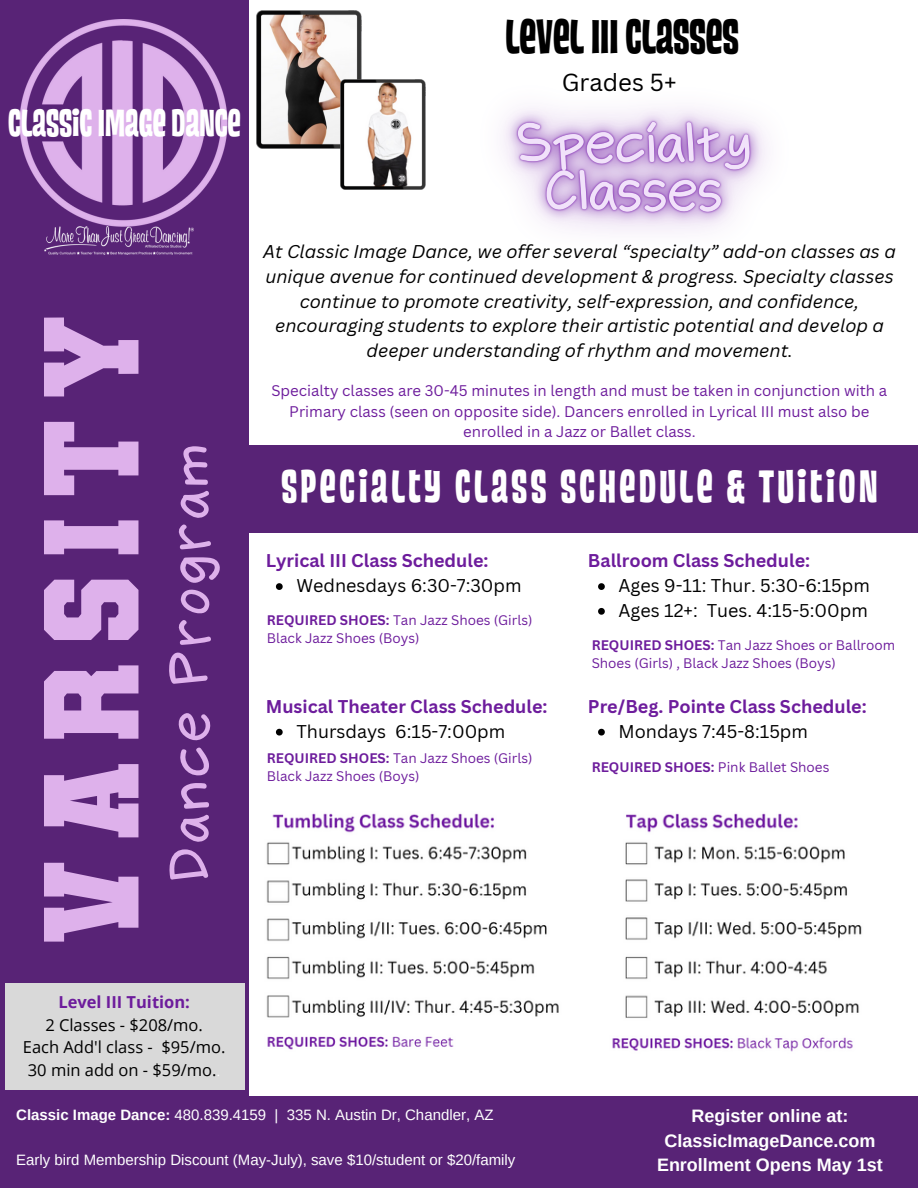
<style>
.page{position:relative;width:918px;height:1188px;background:#fff}
.page>*{position:absolute;margin:0;border:0;box-sizing:border-box;transform-origin:0 0}
.t1{font:700 135px "Varsity Team";letter-spacing:.105em;color:#deb1eb}
.t2{font:60px "Didno";letter-spacing:.075em;color:#deb1eb}
.t3{font:47.25px "House Movements Custom";color:#000}
.t4{font:45px "House Movements Custom";letter-spacing:.08em;color:#fff}
.t5{font:37.5px "House Movements Custom";color:#fff}
.t6{font:24px "Canva Sans";color:#000}
.t7{font:italic 18px/24.8px "Canva Sans";color:#000;text-align:center}
.t8{font:18px "Canva Sans";color:#000}
.t9{font:700 18px "Canva Sans";color:#6d1c9c}
.t10{font:700 18px/24.8px "Arimo";color:#fff;text-align:center}
.t11{font:16.5px "Open Sans";color:#000}
.t12{font:700 16.5px "Open Sans";color:#6d1c9c}
.t13{font:15px/20.2px "Canva Sans";color:#6d1c9c;text-align:center}
.t14{font:15px "Arimo";color:#fff}
.t15{font:13.5px/18px "Canva Sans";color:#6d1c9c}
.s1{font-weight:300;color:#fff}
.s2{font-weight:700}
</style>
<div class="page">
<div style="left:0;top:0;width:248px;height:1188px;background:#582376"></div>
<div style="left:246px;top:445px;width:672px;height:88px;background:#582376"></div>
<div style="left:0;top:1096px;width:918px;height:92px;background:#582376"></div>
<img style="left:44px;top:233px;width:149px;height:22px">
<img style="left:19px;top:19px;width:209px;height:214px">
<img style="left:256px;top:11px;width:106px;height:137px">
<img style="left:341px;top:80px;width:85px;height:110px">
<div style="left:5px;top:983px;width:239px;height:107px;background:#d9d9d9"></div>
<img style="left:266px;top:813px;width:596px;height:239px">
<svg style="left:598px;top:583px;width:7px;height:7px"></svg>
<svg style="left:598px;top:608px;width:7px;height:7px"></svg>
<img style="left:503px;top:108px;width:264px;height:124px">
<svg style="left:276px;top:583px;width:7px;height:7px"></svg>
<svg style="left:276px;top:729px;width:7px;height:7px"></svg>
<svg style="left:598px;top:729px;width:7px;height:7px"></svg>
<h1 class="t5" style="left:8px;top:108px;width:234px">CLASSICIMAGEDANCE</h1>
<p class="t3" style="left:505px;top:18px;width:235px">LEVELIIICLASSES</p>
<h3 class="t6" style="left:562px;top:66px;width:116px">Grades 5+</h3>
<p class="t1" style="left:18px;top:947px;width:636px;rotate:-90deg">Varsity</p>
<p class="t2" style="left:159px;top:879px;width:437px;rotate:-90deg">Dance Program</p>
<p class="t12" style="left:58px;top:991px;width:133px">Level III Tuition:</p>
<p class="t11" style="left:45px;top:1013px;width:159px">2 Classes - $208/mo.</p>
<p class="t11" style="left:23px;top:1036px;width:204px">Each Add'l class - $95/mo.</p>
<h6 class="t11" style="left:28px;top:1058px;width:194px">30 min add on - $59/mo.<span class="s1">.</span></h6>
<h5 class="t7" style="left:263px;top:239px;width:634px">At Classic Image Dance, we offer several “specialty” add-on classes as a unique avenue for continued development &amp; progress. Specialty classes continue to promote creativity, self-expression, and confidence, encouraging students to explore their artistic potential and develop a deeper understanding of rhythm and movement.</h5>
<p class="t13" style="left:271px;top:381px;width:617px">Specialty classes are 30-45 minutes in length and must be taken in conjunction with a<br>Primary class (seen on opposite side). Dancers enrolled in Lyrical III must also be enrolled in a Jazz or Ballet class.</p>
<p class="t4" style="left:281px;top:468px;width:597px">SPECIALTY CLASS SCHEDULE &amp; TUITION</p>
<h6 class="t9" style="left:266px;top:548px;width:224px">Lyrical III Class Schedule:</h6>
<p class="t8" style="left:296px;top:573px;width:227px">Wednesdays 6:30-7:30pm</p>
<p class="t15" style="left:267px;top:611px;width:267px"><span class="s2">REQUIRED SHOES:</span> Tan Jazz Shoes (Girls)</p>
<p class="t15" style="left:267px;top:629px;width:154px">Black Jazz Shoes (Boys)</p>
<p class="t9" style="left:266px;top:694px;width:283px">Musical Theater Class Schedule:</p>
<h6 class="t8" style="left:296px;top:719px;width:210px">Thursdays 6:15-7:00pm</h6>
<h6 class="t15" style="left:267px;top:748px;width:267px"><span class="s2">REQUIRED SHOES:</span> Tan Jazz Shoes (Girls)</h6>
<p class="t15" style="left:267px;top:766px;width:154px">Black Jazz Shoes (Boys)</p>
<p class="t9" style="left:588px;top:548px;width:224px">Ballroom Class Schedule:</p>
<p class="t8" style="left:619px;top:573px;width:253px">Ages 9-11: Thur. 5:30-6:15pm</p>
<h4 class="t8" style="left:619px;top:598px;width:251px">Ages 12+: Tues. 4:15-5:00pm</h4>
<p class="t15" style="left:592px;top:636px;width:305px"><span class="s2">REQUIRED SHOES:</span> Tan Jazz Shoes or Ballroom<br>Shoes (Girls) , Black Jazz Shoes (Boys)</p>
<p class="t9" style="left:588px;top:694px;width:280px">Pre/Beg. Pointe Class Schedule:</p>
<p class="t8" style="left:619px;top:719px;width:191px">Mondays 7:45-8:15pm</p>
<p class="t15" style="left:592px;top:757px;width:239px"><span class="s2">REQUIRED SHOES:</span> Pink Ballet Shoes</p>
<p class="t14" style="left:16px;top:1106px;width:479px"><span class="s2">Classic Image Dance:</span> 480.839.4159 | 335 N. Austin Dr, Chandler, AZ</p>
<p class="t14" style="left:16px;top:1151px;width:501px">Early bird Membership Discount (May-July), save $10/student or $20/family</p>
<h3 class="t10" style="left:657px;top:1103px;width:227px">Register online at:<br>ClassicImageDance.com<br>Enrollment Opens May 1st</h3>
</div>
